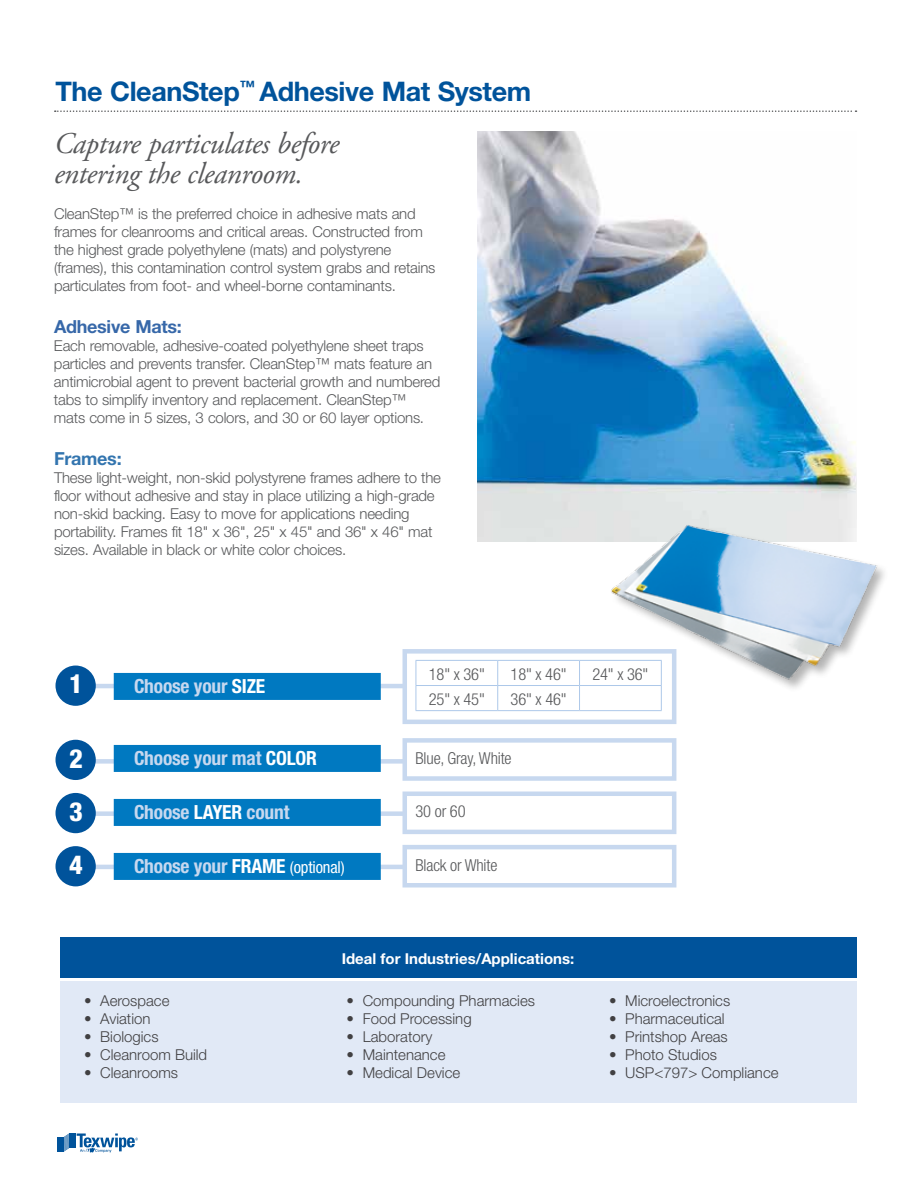
<style>
.page{position:relative;width:918px;height:1188px;background:#fff}
.page>*{position:absolute;margin:0;border:0;box-sizing:border-box;transform-origin:0 0}
.t1{font:italic 30px/30px "Adobe Garamond Pro";letter-spacing:-.015em;color:#58595b}
.t2{font:700 27px "Helvetica Neue";letter-spacing:-.015em;color:#00539b}
.t3{font:800 condensed 26.25px/53.2px "Helvetica Neue";color:#fff}
.t4{font:700 condensed 19.5px "Helvetica Neue";letter-spacing:-.01em;color:#c7d8ef}
.t5{font:700 18px "Helvetica Neue";letter-spacing:-.015em;color:#3768a9}
.t6{font:700 18px "Helvetica Neue";letter-spacing:-.015em;color:#3375af}
.t7{font:300 condensed 16.5px "Helvetica Neue";letter-spacing:-.01em;color:#58595b}
.t8{font:300 15px/18px "Helvetica Neue";letter-spacing:-.015em;color:#58595b}
.t9{font:300 15px "Helvetica Neue";color:#414042}
.t10{font:700 15px "Helvetica Neue";color:#fff}
.s1{color:#fff}
.s2{font-weight:400;font-size:16.5px;color:#fff}
</style>
<div class="page">
<hr style="left:76px;top:865px;width:327px;height:4px;background:#c7d8ef">
<div style="left:56px;top:846px;width:40px;height:40px;background:#00539b;border-radius:50%"></div>
<div style="left:403px;top:845px;width:273px;height:43px;background:#fff;border:4px solid #c7d8ef"></div>
<hr style="left:76px;top:684px;width:327px;height:4px;background:#c7d8ef">
<div style="left:76px;top:759px;width:327px;height:5px;background:#c7d8ef"></div>
<div style="left:76px;top:811px;width:327px;height:5px;background:#c7d8ef"></div>
<div style="left:56px;top:666px;width:40px;height:40px;background:#00539b;border-radius:50%"></div>
<div style="left:56px;top:740px;width:40px;height:40px;background:#00539b;border-radius:50%"></div>
<div style="left:56px;top:793px;width:40px;height:40px;background:#00539b;border-radius:50%"></div>
<div style="left:114px;top:673px;width:267px;height:27px;background:#0079c1"></div>
<div style="left:114px;top:745px;width:267px;height:27px;background:#0079c1"></div>
<div style="left:114px;top:799px;width:267px;height:27px;background:#0079c1"></div>
<div style="left:114px;top:853px;width:267px;height:27px;background:#0079c1"></div>
<div style="left:403px;top:738px;width:273px;height:43px;background:#fff;border:4px solid #c7d8ef"></div>
<div style="left:403px;top:792px;width:273px;height:42px;background:#fff;border:4px solid #c7d8ef"></div>
<div style="left:403px;top:649px;width:273px;height:75px;background:#fff;border:4px solid #c7d8ef"></div>
<hr style="left:416px;top:660px;width:82px;height:1px;background:#adc8e9">
<hr style="left:498px;top:660px;width:82px;height:1px;background:#adc8e9">
<hr style="left:580px;top:660px;width:82px;height:1px;background:#adc8e9">
<hr style="left:416px;top:685px;width:82px;height:1px;background:#adc8e9">
<svg style="left:416px;top:661px;width:1px;height:49px"></svg>
<hr style="left:498px;top:685px;width:82px;height:1px;background:#adc8e9">
<svg style="left:497px;top:661px;width:1px;height:49px"></svg>
<hr style="left:580px;top:685px;width:82px;height:1px;background:#adc8e9">
<svg style="left:579px;top:661px;width:1px;height:49px"></svg>
<hr style="left:416px;top:710px;width:82px;height:1px;background:#adc8e9">
<hr style="left:498px;top:710px;width:82px;height:1px;background:#adc8e9">
<hr style="left:580px;top:710px;width:82px;height:1px;background:#adc8e9">
<svg style="left:55px;top:110px;width:802px;height:2px"></svg>
<svg style="left:58px;top:1133px;width:80px;height:20px"></svg>
<div style="left:60px;top:938px;width:796px;height:40px;background:#00539b"></div>
<div style="left:60px;top:981px;width:796px;height:122px;background:#e1e9f6"></div>
<img style="left:477px;top:131px;width:379px;height:410px">
<img style="left:605px;top:495px;width:278px;height:215px">
<h2 class="t2" style="left:56px;top:74px;width:477px">The CleanStep<sup>™</sup> Adhesive Mat System</h2>
<h1 class="t1" style="left:54px;top:129px;width:287px">Capture particulates before entering the cleanroom.</h1>
<p class="t8" style="left:54px;top:204px;width:383px">CleanStep™ is the preferred choice in adhesive mats and frames for cleanrooms and critical areas. Constructed from the highest grade polyethylene (mats) and polystyrene (frames), this contamination control system grabs and retains particulates from foot- and wheel-borne contaminants.</p>
<p class="t5" style="left:54px;top:316px;width:129px">Adhesive Mats:</p>
<p class="t8" style="left:54px;top:336px;width:388px">Each removable, adhesive-coated polyethylene sheet traps particles and prevents transfer. CleanStep™ mats feature an antimicrobial agent to prevent bacterial growth and numbered tabs to simplify inventory and replacement. CleanStep™ mats come in 5 sizes, 3 colors, and 30 or 60 layer options.</p>
<p class="t6" style="left:54px;top:448px;width:69px">Frames:</p>
<p class="t8" style="left:54px;top:468px;width:388px">These light-weight, non-skid polystyrene frames adhere to the floor without adhesive and stay in place utilizing a high-grade non-skid backing. Easy to move for applications needing portability. Frames fit 18" x 36", 25" x 45" and 36" x 46" mat sizes. Available in black or white color choices.</p>
<h3 class="t3" style="left:69px;top:657px;width:15px">1</h3>
<h3 class="t4" style="left:134px;top:674px;width:133px">Choose your <span class="s1">size</span></h3>
<p class="t7" style="left:429px;top:664px;width:58px">18" x 36"</p>
<p class="t7" style="left:511px;top:664px;width:58px">18" x 46"</p>
<p class="t7" style="left:592px;top:664px;width:58px">24" x 36"</p>
<p class="t7" style="left:429px;top:689px;width:58px">25" x 45"</p>
<p class="t7" style="left:511px;top:689px;width:58px">36" x 46"</p>
<h3 class="t3" style="left:69px;top:731px;width:15px">2<br>3</h3>
<h3 class="t4" style="left:134px;top:746px;width:184px">Choose your mat <span class="s1">color</span></h3>
<h3 class="t4" style="left:134px;top:800px;width:157px">Choose <span class="s1">layer</span> count</h3>
<h3 class="t4" style="left:134px;top:854px;width:212px">Choose your <span class="s1">frame</span> <span class="s2">(optional)</span></h3>
<p class="t7" style="left:416px;top:748px;width:98px">Blue, Gray, White</p>
<p class="t7" style="left:416px;top:802px;width:52px">30 or 60</p>
<h3 class="t3" style="left:69px;top:838px;width:15px">4</h3>
<p class="t7" style="left:416px;top:855px;width:83px">Black or White</p>
<p class="t9" style="left:84px;top:992px;width:87px">• Aerospace</p>
<p class="t9" style="left:84px;top:1010px;width:68px">• Aviation</p>
<p class="t9" style="left:84px;top:1028px;width:76px">• Biologics</p>
<p class="t9" style="left:84px;top:1046px;width:125px">• Cleanroom Build</p>
<p class="t9" style="left:84px;top:1064px;width:96px">• Cleanrooms</p>
<p class="t10" style="left:342px;top:949px;width:234px">Ideal for Industries/Applications:</p>
<p class="t9" style="left:347px;top:992px;width:190px">• Compounding Pharmacies</p>
<p class="t9" style="left:347px;top:1010px;width:127px">• Food Processing</p>
<p class="t9" style="left:347px;top:1028px;width:87px">• Laboratory</p>
<p class="t9" style="left:347px;top:1046px;width:100px">• Maintenance</p>
<p class="t9" style="left:347px;top:1064px;width:115px">• Medical Device</p>
<p class="t9" style="left:609px;top:992px;width:123px">• Microelectronics</p>
<p class="t9" style="left:609px;top:1010px;width:117px">• Pharmaceutical</p>
<p class="t9" style="left:609px;top:1028px;width:120px">• Printshop Areas</p>
<p class="t9" style="left:609px;top:1046px;width:109px">• Photo Studios</p>
<p class="t9" style="left:609px;top:1064px;width:171px">• USP&lt;797&gt; Compliance</p>
</div>
